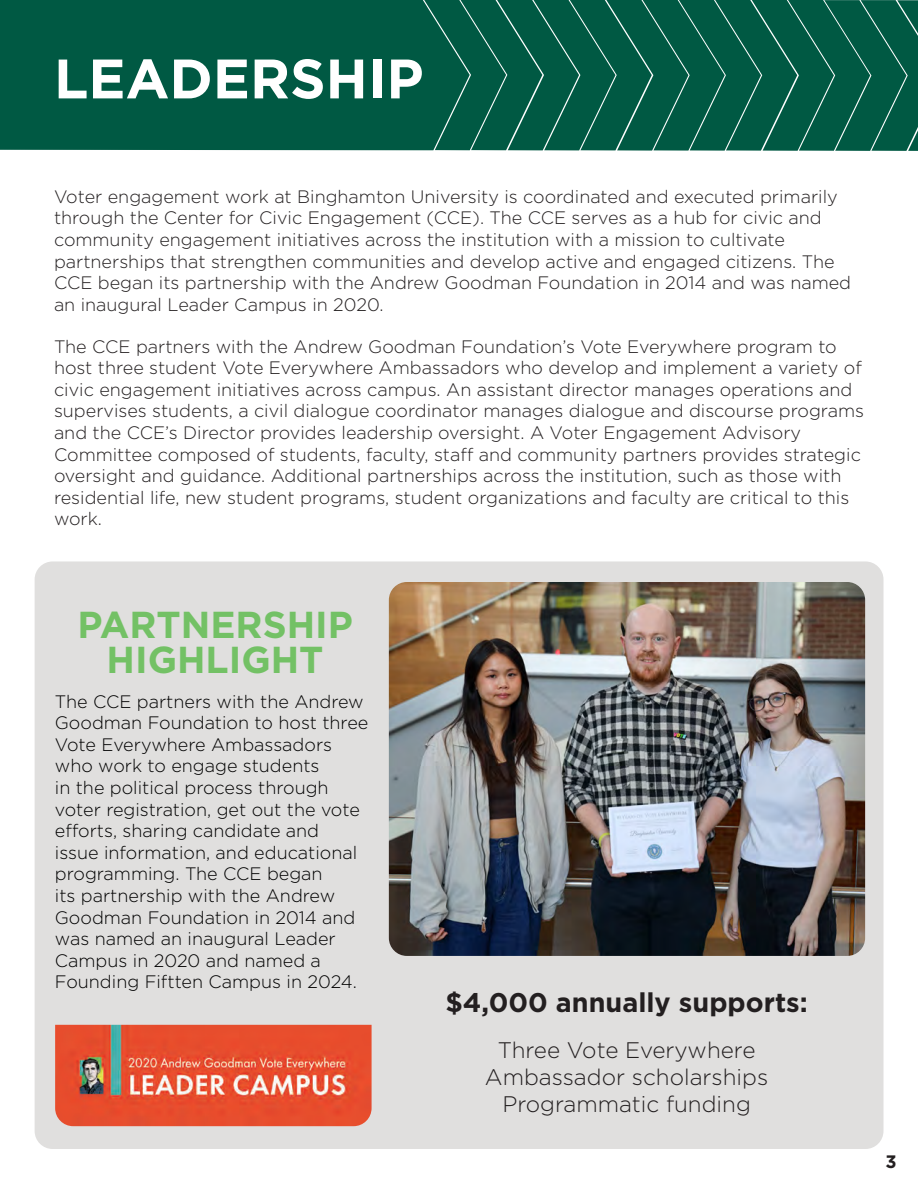
<style>
.page{position:relative;width:918px;height:1188px;background:#fff}
.page>*{position:absolute;margin:0;border:0;box-sizing:border-box;transform-origin:0 0}
.t1{font:700 55.5px "Gotham";color:#fff}
.Pa0{font:700 37.5px/34.5px "Gotham";color:#73c165;text-align:center}
.Pa4{font:700 27px "Gotham";color:#231f20}
.Pa4-2{font:300 22.5px/27px "Gotham";color:#231f20;text-align:center}
.t2{font:300 18px/21.6px "Gotham";color:#231f20}
.Pa0-2{font:300 18px/21.6px "Gotham";color:#000}
.t3{font:700 18px "Gotham";color:#231f20}
</style>
<div class="page">
<div style="left:0;top:0;width:424px;height:150px;background:#005943"></div>
<svg style="left:424px;top:0;width:494px;height:151px;background:#0a5f4a"></svg>
<div style="left:35px;top:561px;width:848px;height:588px;background:#e0dfde;border-radius:18px"></div>
<img style="left:389px;top:582px;width:476px;height:374px">
<img style="left:55px;top:1025px;width:317px;height:101px">
<p class="t1" style="left:54px;top:42px;width:371px">LEADERSHIP</p>
<p class="t2" style="left:54px;top:185px;width:799px">Voter engagement work at Binghamton University is coordinated and executed primarily through the Center for Civic Engagement (CCE). The CCE serves as a hub for civic and community engagement initiatives across the institution with a mission to cultivate partnerships that strengthen communities and develop active and engaged citizens. The CCE began its partnership with the Andrew Goodman Foundation in 2014 and was named an inaugural Leader Campus in 2020.</p>
<p class="t2" style="left:54px;top:335px;width:812px">The CCE partners with the Andrew Goodman Foundation’s Vote Everywhere program to host three student Vote Everywhere Ambassadors who develop and implement a variety of civic engagement initiatives across campus. An assistant director manages operations and supervises students, a civil dialogue coordinator manages dialogue and discourse programs and the CCE’s Director provides leadership oversight. A Voter Engagement Advisory Committee composed of students, faculty, staff and community partners provides strategic oversight and guidance. Additional partnerships across the institution, such as those with residential life, new student programs, student organizations and faculty are critical to this work.</p>
<p class="Pa0" style="left:77px;top:607px;width:277px">PARTNERSHIP<br>HIGHLIGHT</p>
<p class="Pa0-2" style="left:55px;top:690px;width:315px">The CCE partners with the Andrew<br>Goodman Foundation to host three<br>Vote Everywhere Ambassadors who work to engage students<br>in the political process through voter registration, get out the vote efforts, sharing candidate and<br>issue information, and educational programming. The CCE began<br>its partnership with the Andrew<br>Goodman Foundation in 2014 and was named an inaugural Leader<br>Campus in 2020 and named a<br>Founding Fiftten Campus in 2024.</p>
<p class="Pa4" style="left:445px;top:984px;width:364px">$4,000 annually supports:</p>
<p class="Pa4-2" style="left:485px;top:1036px;width:285px">Three Vote Everywhere<br>Ambassador scholarships<br>Programmatic funding</p>
<p class="t3" style="left:885px;top:1150px;width:13px">3</p>
</div>
